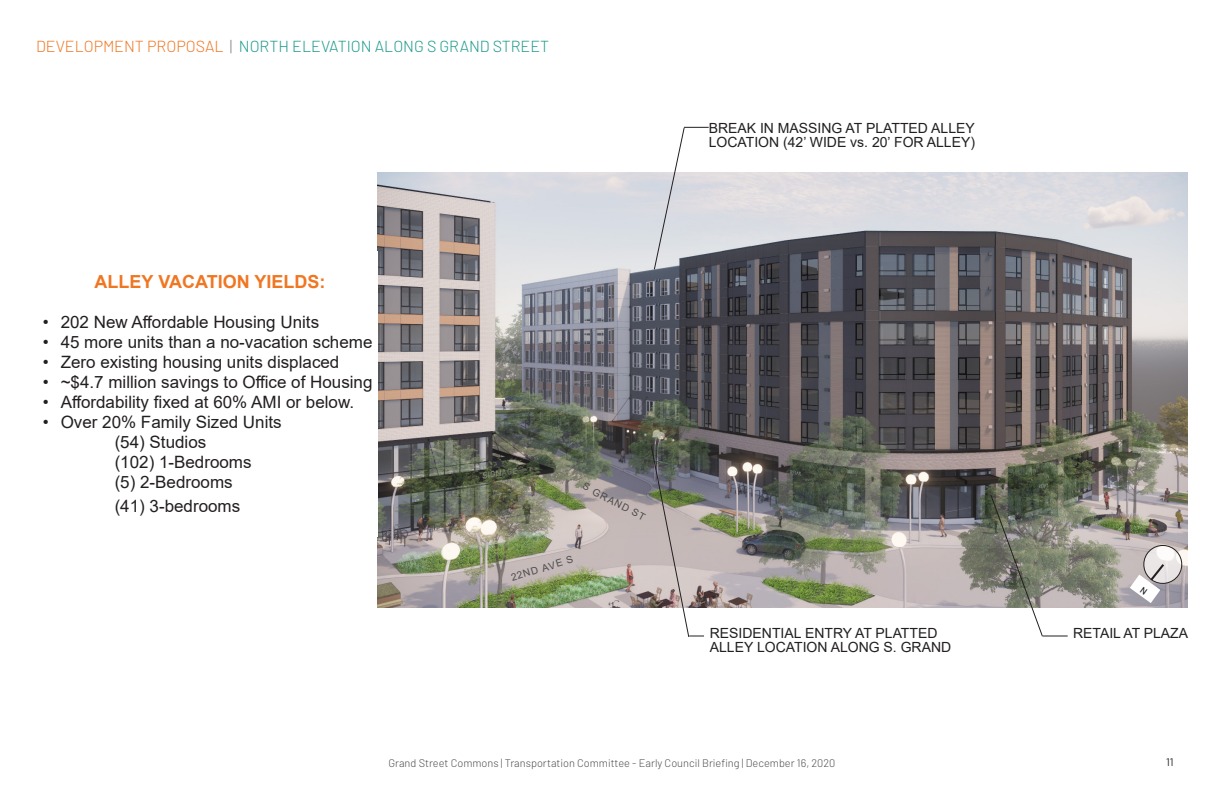
<style>
.page{position:relative;width:1224px;height:792px;background:#fff}
.page>*{position:absolute;margin:0;border:0;box-sizing:border-box;transform-origin:0 0}
.t1{font:700 18px "Arial";color:#f07622}
.t2{font:17px "Arial";color:#231f20}
.Page_title_16pt{font:300 16px "Barlow";color:#1b998b}
.TOC_entry{font:14px "Arial";color:#231f20}
.t3{font:300 11px "Barlow";color:#4b4c4d}
.t4{font:11px "Barlow";color:#231f20}
.t5{font:10px "Arial";color:#4b4c4d}
.s1{color:#f07622}
.s2{color:#7e8083}
</style>
<div class="page">
<img style="left:377px;top:172px;width:810px;height:436px">
<svg style="left:990px;top:494px;width:78px;height:143px"></svg>
<svg style="left:650px;top:445px;width:54px;height:192px;background:#a8a4a0"></svg>
<svg style="left:653px;top:127px;width:56px;height:144px"></svg>
<svg style="left:1130px;top:543px;width:55px;height:60px"></svg>
<p class="Page_title_16pt" style="left:36px;top:36px;width:515px"><span class="s1">DEVELOPMENT PROPOSAL</span> <span class="s2">|</span> NORTH ELEVATION ALONG S GRAND STREET</p>
<p class="t1" style="left:95px;top:269px;width:232px">ALLEY VACATION YIELDS:</p>
<p class="t2" style="left:43px;top:310px;width:278px">• 202 New Affordable Housing Units</p>
<p class="t2" style="left:43px;top:330px;width:331px">• 45 more units than a no-vacation scheme</p>
<p class="t2" style="left:43px;top:350px;width:298px">• Zero existing housing units displaced</p>
<p class="t2" style="left:43px;top:370px;width:331px">• ~$4.7 million savings to Office of Housing</p>
<p class="t2" style="left:43px;top:390px;width:313px">• Affordability fixed at 60% AMI or below.</p>
<p class="t2" style="left:43px;top:410px;width:241px">• Over 20% Family Sized Units</p>
<p class="t2" style="left:115px;top:430px;width:93px">(54) Studios</p>
<p class="t2" style="left:115px;top:450px;width:138px">(102) 1-Bedrooms</p>
<p class="t2" style="left:115px;top:470px;width:120px">(5) 2-Bedrooms</p>
<p class="t2" style="left:115px;top:494px;width:127px">(41) 3-bedrooms</p>
<p class="t5" style="left:587px;top:479px;width:70px;rotate:28deg">S GRAND ST</p>
<p class="t5" style="left:509px;top:571px;width:66px;rotate:-17deg">22ND AVE S</p>
<p class="TOC_entry" style="left:709px;top:119px;width:268px">BREAK IN MASSING AT PLATTED ALLEY</p>
<p class="TOC_entry" style="left:709px;top:133px;width:268px">LOCATION (42’ WIDE vs. 20’ FOR ALLEY)</p>
<p class="TOC_entry" style="left:710px;top:624px;width:229px">RESIDENTIAL ENTRY AT PLATTED</p>
<p class="TOC_entry" style="left:1073px;top:624px;width:117px">RETAIL AT PLAZA</p>
<p class="TOC_entry" style="left:710px;top:638px;width:243px">ALLEY LOCATION ALONG S. GRAND</p>
<p class="t3" style="left:388px;top:756px;width:449px">Grand Street Commons | Transportation Committee - Early Council Briefing | December 16, 2020</p>
<p class="t4" style="left:1166px;top:755px;width:9px">11</p>
</div>
